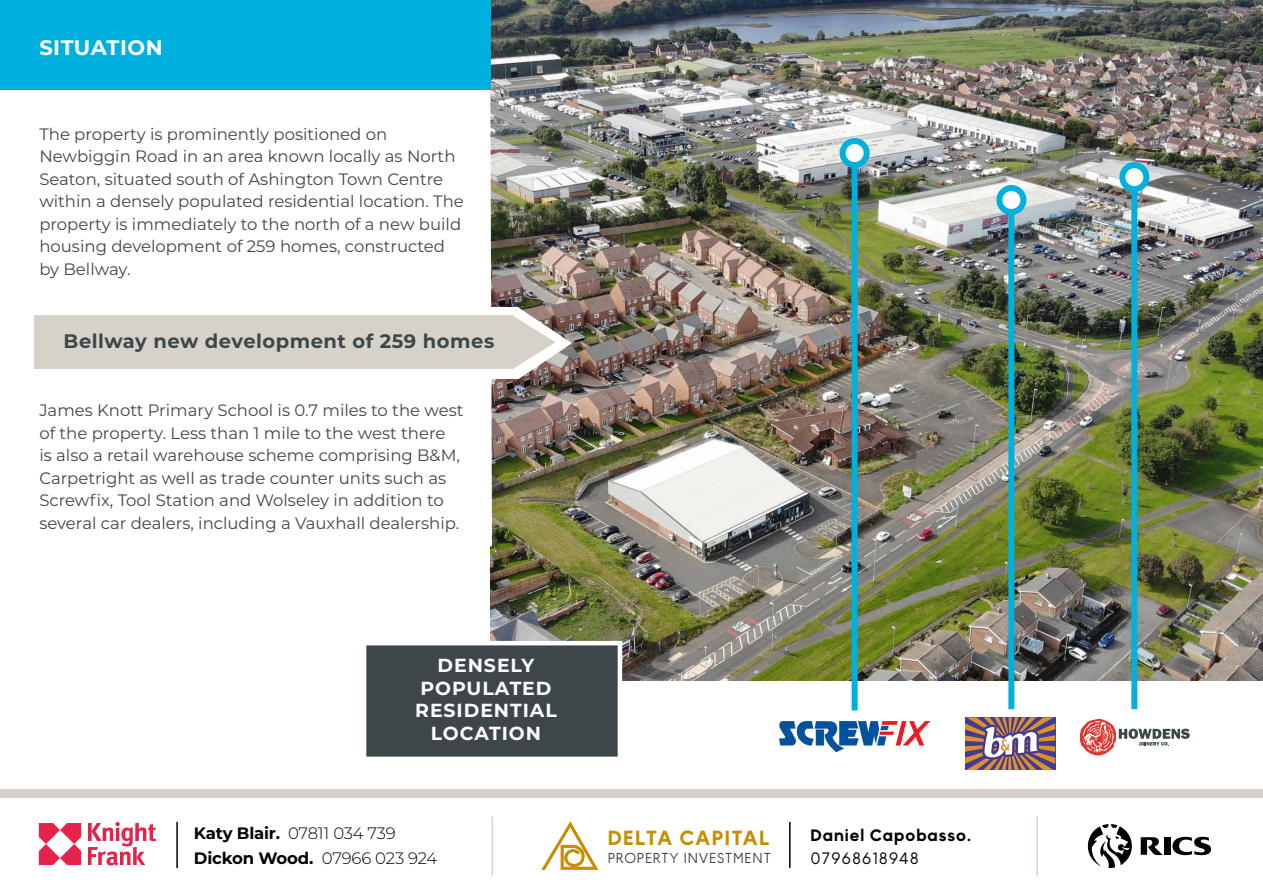
<style>
.page{position:relative;width:1263px;height:893px;background:#fff}
.page>*{position:absolute;margin:0;border:0;box-sizing:border-box;transform-origin:0 0}
.t1{font:700 21px "Montserrat";letter-spacing:.025em;color:#fff}
.t2{font:500 20.4px "MADE Okine Sans";letter-spacing:.07em;color:#c68d00}
.t3{font:700 19.5px "Montserrat";letter-spacing:.025em;color:#3d474a}
.t4{font:700 18.9px/22.5px "Montserrat";letter-spacing:.05em;color:#fff;text-align:center}
.t5{font:16.5px/22.5px "Montserrat";color:#3d474a}
.t6{font:300 16.5px/25.2px "Montserrat";letter-spacing:-.015em;color:#000}
.t7{font:500 16.5px "MADE Okine Sans";letter-spacing:.06em;color:#000}
.t8{font:300 16.5px "MADE Okine Sans";letter-spacing:.05em;color:#000}
.t9{font:300 14.4px "MADE Okine Sans";letter-spacing:.05em;color:#444042}
.s1{font-weight:700}
</style>
<div class="page">
<img style="left:490px;top:0;width:773px;height:680px">
<svg style="left:34px;top:0;width:458px;height:546px"></svg>
<div style="left:0;top:0;width:490px;height:90px;background:#00b0de"></div>
<div style="left:34px;top:316px;width:479px;height:53px;background:#d7d2c9"></div>
<svg style="left:513px;top:307px;width:59px;height:72px"></svg>
<img style="left:779px;top:722px;width:151px;height:30px">
<svg style="left:965px;top:717px;width:90px;height:53px;background:#97767c"></svg>
<svg style="left:1080px;top:719px;width:110px;height:36px"></svg>
<div style="left:362px;top:641px;width:260px;height:120px;background:#3d474a;border:4px solid #fff"></div>
<div style="left:845px;top:143px;width:20px;height:20px;background:#fff;border-radius:50%"></div>
<div style="left:1001px;top:189px;width:20px;height:20px;background:#fff;border-radius:50%"></div>
<div style="left:1124px;top:167px;width:20px;height:20px;background:#fff;border-radius:50%"></div>
<div style="left:1131px;top:189px;width:6px;height:520px;background:#00b0de"></div>
<div style="left:1119px;top:162px;width:30px;height:30px;border:6px solid #00b0de;border-radius:50%"></div>
<div style="left:1008px;top:212px;width:6px;height:497px;background:#00b0de"></div>
<div style="left:996px;top:185px;width:30px;height:30px;border:6px solid #00b0de;border-radius:50%"></div>
<div style="left:852px;top:165px;width:6px;height:545px;background:#00b0de"></div>
<div style="left:840px;top:138px;width:30px;height:30px;border:6px solid #00b0de;border-radius:50%"></div>
<svg style="left:1141px;top:837px;width:22px;height:18px"></svg>
<svg style="left:1172px;top:837px;width:40px;height:18px"></svg>
<div style="left:1164px;top:837px;width:6px;height:18px;background:#000"></div>
<svg style="left:1087px;top:824px;width:45px;height:44px"></svg>
<svg style="left:39px;top:823px;width:42px;height:42px"></svg>
<svg style="left:88px;top:822px;width:68px;height:44px"></svg>
<hr style="left:176px;top:822px;width:2px;height:46px;background:#000">
<hr style="left:1036px;top:817px;width:2px;height:59px;background:#d7d2c9">
<hr style="left:492px;top:817px;width:1px;height:59px;background:#d7d2c9">
<div style="left:0;top:789px;width:1263px;height:8px;background:#d7d2c9"></div>
<svg style="left:542px;top:822px;width:56px;height:48px"></svg>
<hr style="left:789px;top:822px;width:1px;height:46px;background:#000">
<p class="t1" style="left:39px;top:33px;width:125px">SITUATION</p>
<p class="t5" style="left:39px;top:122px;width:426px">The property is prominently positioned on Newbiggin Road in an area known locally as North Seaton, situated south of Ashington Town Centre within a densely populated residential location. The property is immediately to the north of a new build housing development of 259 homes, constructed by Bellway.</p>
<p class="t3" style="left:64px;top:327px;width:432px">Bellway new development of 259 homes</p>
<p class="t5" style="left:39px;top:398px;width:426px">James Knott Primary School is 0.7 miles to the west of the property. Less than 1 mile to the west there<br>is also a retail warehouse scheme comprising B&amp;M, Carpetright as well as trade counter units such as Screwfix, Tool Station and Wolseley in addition to several car dealers, including a Vauxhall dealership.</p>
<p class="t4" style="left:415px;top:653px;width:143px">DENSELY<br>POPULATED<br>RESIDENTIAL<br>LOCATION</p>
<p class="t6" style="left:194px;top:820px;width:245px"><span class="s1">Katy Blair.</span> 07811 034 739<br><span class="s1">Dickon Wood.</span> 07966 023 924</p>
<p class="t7" style="left:810px;top:825px;width:162px">Daniel Capobasso.</p>
<p class="t2" style="left:608px;top:826px;width:164px">DELTA CAPITAL</p>
<p class="t9" style="left:608px;top:849px;width:165px">PROPERTY INVESTMENT</p>
<p class="t8" style="left:810px;top:848px;width:110px">07968618948</p>
</div>
